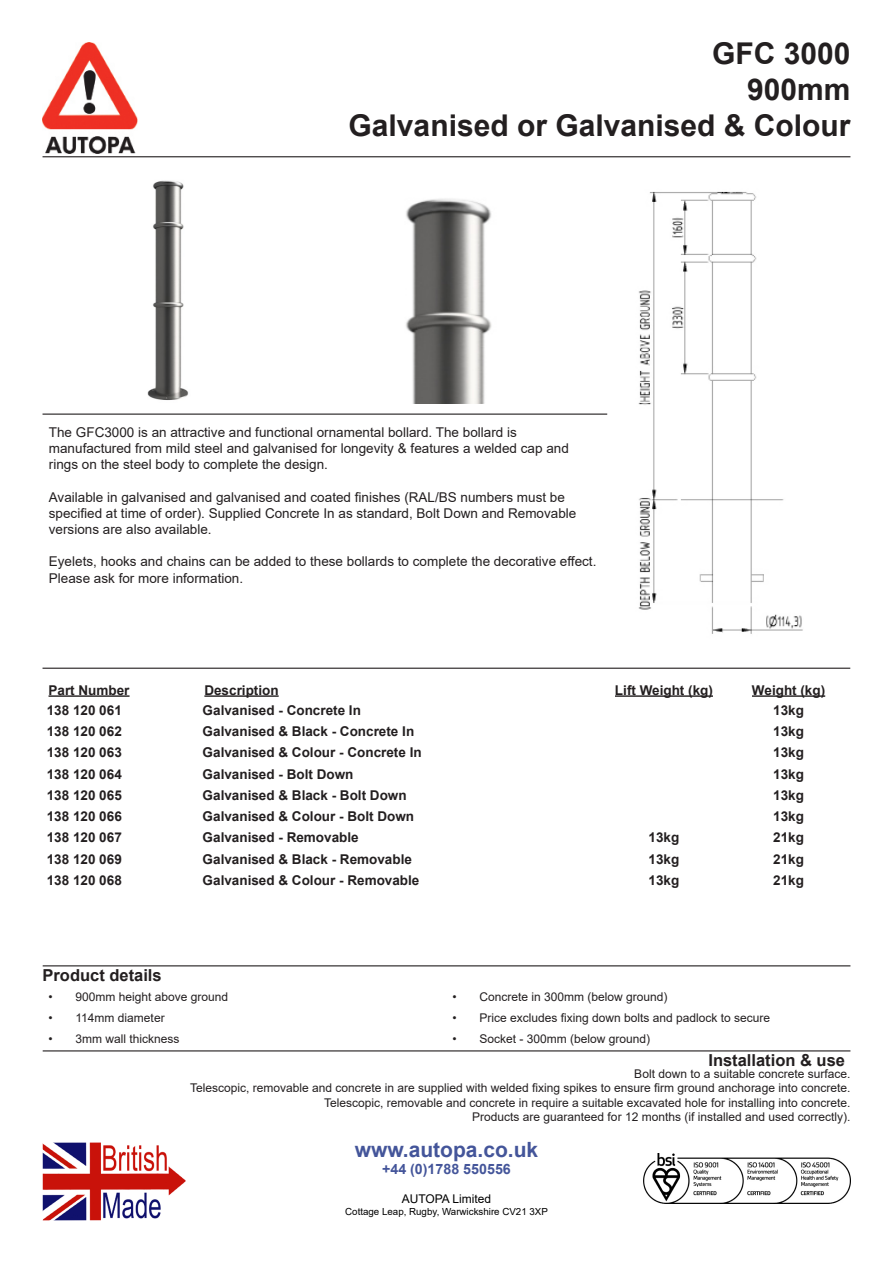
<style>
.page{position:relative;width:893px;height:1263px;background:#fff}
.page>*{position:absolute;margin:0;border:0;box-sizing:border-box;transform-origin:0 0}
.t1{font:700 30px "Arial";color:#231f20}
.t2{font:700 21px "Arial";color:#44559a}
.t3{font:700 16.5px "Arial";color:#231f20}
.t4{font:700 14.25px "Arial";color:#44559a}
.t5{font:13.5px/16.2px "Arial";color:#231f20}
.t6{font:700 13.5px "Arial";color:#231f20}
.t7{font:12px "Arial";color:#231f20}
.t8{font:12px "Arial";color:#000}
.t9{font:9.75px "Arial";color:#000}
</style>
<div class="page">
<img style="left:644px;top:1154px;width:206px;height:49px">
<img style="left:43px;top:1142px;width:143px;height:78px">
<img style="left:638px;top:191px;width:165px;height:443px">
<img style="left:42px;top:43px;width:95px;height:110px">
<hr style="left:43px;top:156px;width:807px;height:1px;background:#231f20">
<hr style="left:43px;top:414px;width:564px;height:1px;background:#231f20">
<img style="left:147px;top:180px;width:42px;height:220px">
<img style="left:406px;top:198px;width:86px;height:206px">
<hr style="left:49px;top:695px;width:81px;height:2px;background:#231f20">
<hr style="left:204px;top:695px;width:75px;height:2px;background:#231f20">
<hr style="left:615px;top:695px;width:98px;height:2px;background:#231f20">
<hr style="left:752px;top:695px;width:73px;height:2px;background:#231f20">
<hr style="left:43px;top:668px;width:807px;height:1px;background:#231f20">
<hr style="left:43px;top:965px;width:807px;height:1px;background:#231f20">
<hr style="left:43px;top:1050px;width:807px;height:1px;background:#231f20">
<p class="t1" style="left:712px;top:33px;width:140px">GFC 3000</p>
<p class="t1" style="left:747px;top:69px;width:105px">900mm</p>
<p class="t1" style="left:349px;top:105px;width:503px">Galvanised or Galvanised &amp; Colour</p>
<p class="t5" style="left:49px;top:424px;width:521px">The GFC3000 is an attractive and functional ornamental bollard. The bollard is manufactured from mild steel and galvanised for longevity &amp; features a welded cap and rings on the steel body to complete the design.</p>
<p class="t5" style="left:49px;top:489px;width:529px">Available in galvanised and galvanised and coated finishes (RAL/BS numbers must be specified at time of order). Supplied Concrete In as standard, Bolt Down and Removable versions are also available.</p>
<p class="t5" style="left:49px;top:553px;width:549px">Eyelets, hooks and chains can be added to these bollards to complete the decorative effect.<br>Please ask for more information.</p>
<p class="t6" style="left:49px;top:680px;width:83px">Part Number</p>
<p class="t6" style="left:204px;top:680px;width:76px">Description</p>
<p class="t6" style="left:615px;top:680px;width:99px">Lift Weight (kg)</p>
<p class="t6" style="left:752px;top:680px;width:75px">Weight (kg)</p>
<p class="t6" style="left:47px;top:700px;width:77px">138 120 061</p>
<p class="t6" style="left:203px;top:700px;width:160px">Galvanised - Concrete In</p>
<p class="t6" style="left:773px;top:700px;width:32px">13kg</p>
<p class="t6" style="left:47px;top:722px;width:77px">138 120 062</p>
<p class="t6" style="left:203px;top:722px;width:213px">Galvanised &amp; Black - Concrete In</p>
<p class="t6" style="left:773px;top:722px;width:32px">13kg</p>
<p class="t6" style="left:47px;top:743px;width:77px">138 120 063</p>
<p class="t6" style="left:203px;top:743px;width:221px">Galvanised &amp; Colour - Concrete In</p>
<p class="t6" style="left:773px;top:743px;width:32px">13kg</p>
<p class="t6" style="left:47px;top:764px;width:77px">138 120 064</p>
<p class="t6" style="left:203px;top:764px;width:152px">Galvanised - Bolt Down</p>
<p class="t6" style="left:773px;top:764px;width:32px">13kg</p>
<p class="t6" style="left:47px;top:785px;width:77px">138 120 065</p>
<p class="t6" style="left:203px;top:785px;width:206px">Galvanised &amp; Black - Bolt Down</p>
<p class="t6" style="left:773px;top:785px;width:32px">13kg</p>
<p class="t6" style="left:47px;top:807px;width:77px">138 120 066</p>
<p class="t6" style="left:203px;top:807px;width:213px">Galvanised &amp; Colour - Bolt Down</p>
<p class="t6" style="left:773px;top:807px;width:32px">13kg</p>
<p class="t6" style="left:47px;top:828px;width:77px">138 120 067</p>
<p class="t6" style="left:203px;top:828px;width:158px">Galvanised - Removable</p>
<p class="t6" style="left:649px;top:828px;width:32px">13kg</p>
<p class="t6" style="left:773px;top:828px;width:32px">21kg</p>
<p class="t6" style="left:47px;top:849px;width:77px">138 120 069</p>
<p class="t6" style="left:203px;top:849px;width:211px">Galvanised &amp; Black - Removable</p>
<p class="t6" style="left:649px;top:849px;width:32px">13kg</p>
<p class="t6" style="left:773px;top:849px;width:32px">21kg</p>
<p class="t6" style="left:47px;top:870px;width:77px">138 120 068</p>
<p class="t6" style="left:203px;top:870px;width:218px">Galvanised &amp; Colour - Removable</p>
<p class="t6" style="left:649px;top:870px;width:32px">13kg</p>
<p class="t6" style="left:773px;top:870px;width:32px">21kg</p>
<p class="t3" style="left:43px;top:963px;width:121px">Product details</p>
<p class="t7" style="left:49px;top:989px;width:181px">• 900mm height above ground</p>
<p class="t7" style="left:452px;top:989px;width:217px">• Concrete in 300mm (below ground)</p>
<p class="t7" style="left:49px;top:1009px;width:118px">• 114mm diameter</p>
<p class="t7" style="left:452px;top:1009px;width:319px">• Price excludes fixing down bolts and padlock to secure</p>
<p class="t7" style="left:49px;top:1030px;width:133px">• 3mm wall thickness</p>
<p class="t7" style="left:452px;top:1030px;width:199px">• Socket - 300mm (below ground)</p>
<p class="t3" style="left:708px;top:1048px;width:138px">Installation &amp; use</p>
<p class="t7" style="left:634px;top:1065px;width:218px">Bolt down to a suitable concrete surface.</p>
<p class="t7" style="left:190px;top:1080px;width:662px">Telescopic, removable and concrete in are supplied with welded fixing spikes to ensure firm ground anchorage into concrete.</p>
<p class="t7" style="left:324px;top:1094px;width:528px">Telescopic, removable and concrete in require a suitable excavated hole for installing into concrete.</p>
<p class="t7" style="left:472px;top:1108px;width:380px">Products are guaranteed for 12 months (if installed and used correctly).</p>
<p class="t2" style="left:355px;top:1135px;width:185px">www.autopa.co.uk</p>
<p class="t4" style="left:382px;top:1159px;width:130px">+44 (0)1788 550556</p>
<p class="t8" style="left:402px;top:1190px;width:91px">AUTOPA Limited</p>
<p class="t9" style="left:345px;top:1204px;width:204px">Cottage Leap, Rugby, Warwickshire CV21 3XP</p>
</div>
